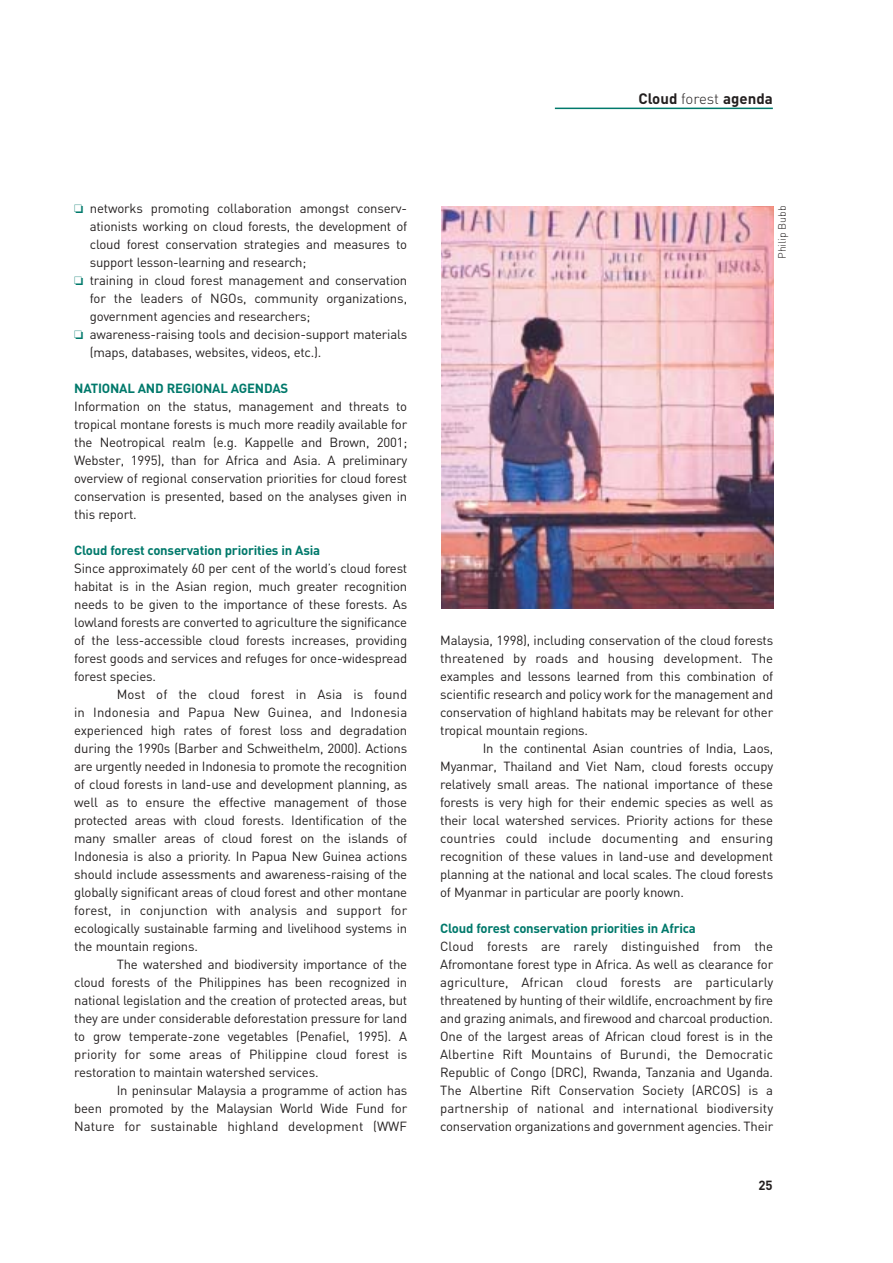
<style>
.page{position:relative;width:893px;height:1263px;background:#fff}
.page>*{position:absolute;margin:0;border:0;box-sizing:border-box;transform-origin:0 0}
.t1{font:700 15px "DIN";color:#231f1f}
.t2{font:13.2px/18px "DIN";letter-spacing:-.015em;color:#231f1f;text-align:justify}
.t3{font:700 13.2px "DIN";letter-spacing:-.015em;color:#00796b}
.t4{font:700 13.2px "DIN";color:#231f1f}
.t5{font:300 10.5px "DIN";color:#231f1f}
.s1{font-weight:300}
.s2{color:#00796b}
</style>
<div class="page">
<hr style="left:555px;top:108px;width:217px;height:1px;background:#00796b">
<img style="left:441px;top:206px;width:332px;height:403px">
<p class="t1" style="left:638px;top:93px;width:136px">Cloud <span class="s1">forest</span> agenda</p>
<p class="t2" style="left:74px;top:201px;width:334px"><span class="s2">❏</span> networks promoting collaboration amongst conserv-</p>
<p class="t2" style="left:90px;top:219px;width:319px">ationists working on cloud forests, the development of</p>
<p class="t2" style="left:90px;top:237px;width:319px">cloud forest conservation strategies and measures to</p>
<p class="t2" style="left:90px;top:255px;width:218px">support lesson-learning and research;</p>
<p class="t2" style="left:74px;top:273px;width:334px"><span class="s2">❏</span> training in cloud forest management and conservation</p>
<p class="t2" style="left:90px;top:291px;width:319px">for the leaders of NGOs, community organizations,</p>
<p class="t2" style="left:90px;top:309px;width:222px">government agencies and researchers;</p>
<p class="t2" style="left:74px;top:327px;width:334px"><span class="s2">❏</span> awareness-raising tools and decision-support materials</p>
<p class="t2" style="left:90px;top:345px;width:233px">(maps, databases, websites, videos, etc.).</p>
<p class="t3" style="left:74px;top:384px;width:215px">NATIONAL AND REGIONAL AGENDAS</p>
<p class="t2" style="left:74px;top:399px;width:334px">Information on the status, management and threats to tropical montane forests is much more readily available for the Neotropical realm (e.g. Kappelle and Brown, 2001; Webster, 1995), than for Africa and Asia. A preliminary overview of regional conservation priorities for cloud forest conservation is presented, based on the analyses given in this report.</p>
<p class="t3" style="left:74px;top:546px;width:247px">Cloud forest conservation priorities in Asia</p>
<p class="t2" style="left:74px;top:561px;width:334px">Since approximately 60 per cent of the world’s cloud forest habitat is in the Asian region, much greater recognition needs to be given to the importance of these forests. As lowland forests are converted to agriculture the significance of the less-accessible cloud forests increases, providing forest goods and services and refuges for once-widespread forest species.</p>
<p class="t2" style="left:74px;top:687px;width:334px;text-indent:43px">Most of the cloud forest in Asia is found in Indonesia and Papua New Guinea, and Indonesia experienced high rates of forest loss and degradation during the 1990s (Barber and Schweithelm, 2000). Actions are urgently needed in Indonesia to promote the recognition of cloud forests in land-use and development planning, as well as to ensure the effective management of those protected areas with cloud forests. Identification of the many smaller areas of cloud forest on the islands of Indonesia is also a priority. In Papua New Guinea actions should include assessments and awareness-raising of the globally significant areas of cloud forest and other montane forest, in conjunction with analysis and support for ecologically sustainable farming and livelihood systems in the mountain regions.</p>
<p class="t2" style="left:74px;top:957px;width:334px;text-indent:43px">The watershed and biodiversity importance of the cloud forests of the Philippines has been recognized in national legislation and the creation of protected areas, but they are under considerable deforestation pressure for land to grow temperate-zone vegetables (Penafiel, 1995). A priority for some areas of Philippine cloud forest is restoration to maintain watershed services.</p>
<p class="t2" style="left:74px;top:1083px;width:334px;text-indent:43px">In peninsular Malaysia a programme of action has been promoted by the Malaysian World Wide Fund for Nature for sustainable highland development (WWF</p>
<p class="t5" style="left:778px;top:259px;width:55px;rotate:-90deg">Philip Bubb</p>
<p class="t2" style="left:440px;top:633px;width:334px">Malaysia, 1998), including conservation of the cloud forests threatened by roads and housing development. The examples and lessons learned from this combination of scientific research and policy work for the management and conservation of highland habitats may be relevant for other tropical mountain regions.</p>
<p class="t2" style="left:440px;top:741px;width:334px;text-indent:43px">In the continental Asian countries of India, Laos, Myanmar, Thailand and Viet Nam, cloud forests occupy relatively small areas. The national importance of these forests is very high for their endemic species as well as their local watershed services. Priority actions for these countries could include documenting and ensuring recognition of these values in land-use and development planning at the national and local scales. The cloud forests of Myanmar in particular are poorly known.</p>
<p class="t3" style="left:440px;top:924px;width:257px">Cloud forest conservation priorities in Africa</p>
<p class="t2" style="left:440px;top:939px;width:334px">Cloud forests are rarely distinguished from the Afromontane forest type in Africa. As well as clearance for agriculture, African cloud forests are particularly threatened by hunting of their wildlife, encroachment by fire and grazing animals, and firewood and charcoal production.<br>One of the largest areas of African cloud forest is in the Albertine Rift Mountains of Burundi, the Democratic Republic of Congo (DRC), Rwanda, Tanzania and Uganda.<br>The Albertine Rift Conservation Society (ARCOS) is a partnership of national and international biodiversity conservation organizations and government agencies. Their</p>
<p class="t4" style="left:758px;top:1180px;width:16px">25</p>
</div>
